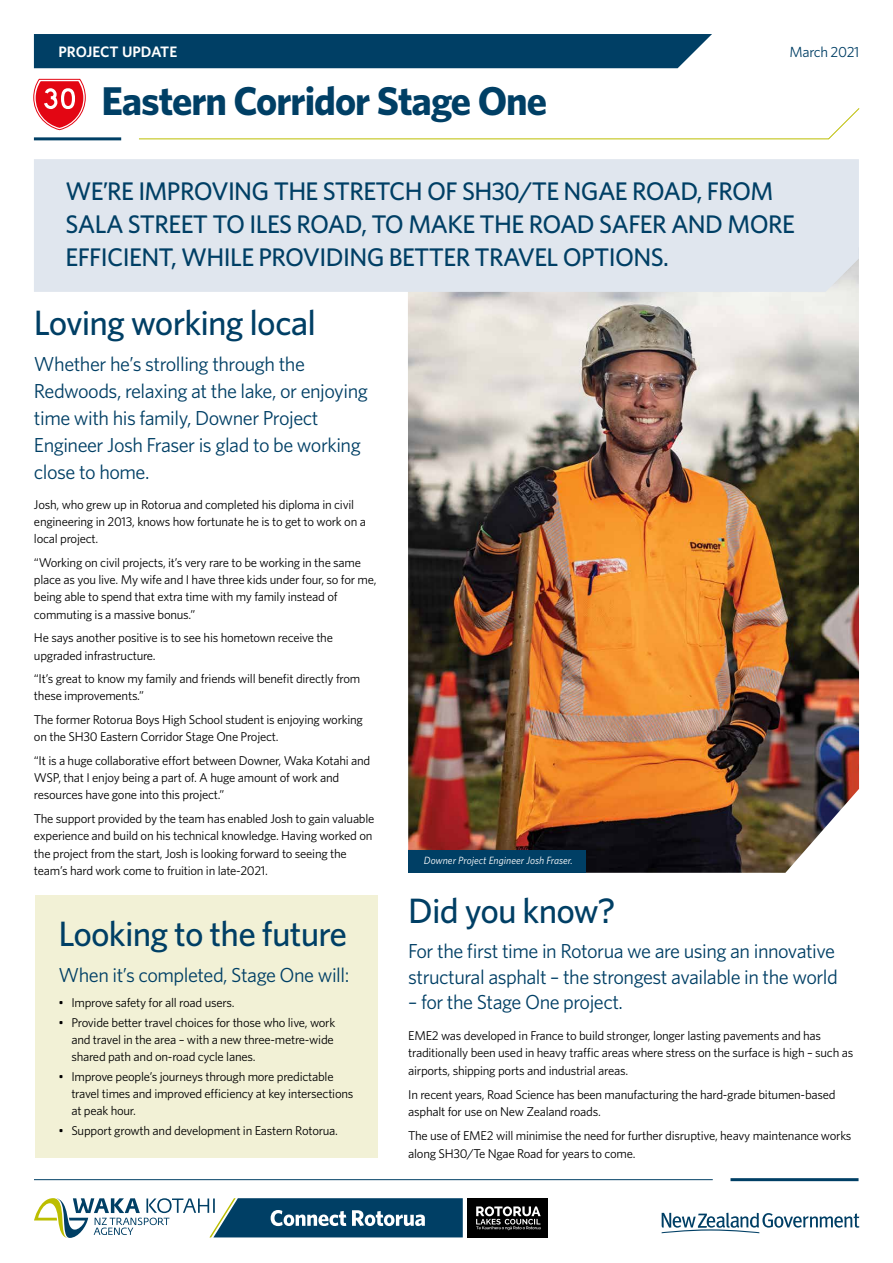
<style>
.page{position:relative;width:893px;height:1263px;background:#fff}
.page>*{position:absolute;margin:0;border:0;box-sizing:border-box;transform-origin:0 0}
.t1{font:700 40.2px "Whitney";letter-spacing:-.025em;color:#003f65}
.t2{font:500 35.25px "Whitney";letter-spacing:-.025em;color:#003f65}
.t3{font:500 25.5px/33px "Whitney";letter-spacing:-.025em;color:#003f65}
.t4{font:20.25px/27px "Whitney";letter-spacing:-.025em;color:#003f65}
.t5{font:600 15.15px "Whitney";letter-spacing:-.01em;color:#fff}
.t6{font:14.7px "Whitney";letter-spacing:-.025em;color:#003f65}
.t7{font:12.75px/17.2px "Whitney";letter-spacing:-.02em;color:#000}
.t8{font:italic 10.5px "Whitney";color:#fff}
</style>
<div class="page">
<svg style="left:662px;top:1213px;width:197px;height:20px"></svg>
<div style="left:468px;top:1198px;width:80px;height:39px;background:#000"></div>
<svg style="left:476px;top:1206px;width:65px;height:24px"></svg>
<svg style="left:34px;top:1198px;width:429px;height:40px"></svg>
<hr style="left:730px;top:1178px;width:128px;height:3px;background:#003f65">
<hr style="left:34px;top:1179px;width:679px;height:1px;background:#003f65">
<hr style="left:34px;top:137px;width:87px;height:3px;background:#003f65">
<svg style="left:139px;top:108px;width:721px;height:32px"></svg>
<svg style="left:33px;top:79px;width:53px;height:51px"></svg>
<div style="left:34px;top:34px;width:678px;height:34px;background:#003f65"></div>
<img style="left:408px;top:292px;width:451px;height:581px">
<div style="left:34px;top:159px;width:825px;height:133px;background:#e0e6ee"></div>
<div style="left:35px;top:895px;width:343px;height:263px;background:#f2f1d6"></div>
<div style="left:408px;top:850px;width:178px;height:22px;background:#003f65"></div>
<p class="t5" style="left:58px;top:42px;width:120px">PROJECT UPDATE</p>
<p class="t6" style="left:790px;top:42px;width:71px">March 2021</p>
<h1 class="t1" style="left:101px;top:74px;width:447px">Eastern Corridor Stage One</h1>
<h3 class="t3" style="left:65px;top:174px;width:731px">WE’RE IMPROVING THE STRETCH OF SH30/TE NGAE ROAD, FROM<br>SALA STREET TO ILES ROAD, TO MAKE THE ROAD SAFER AND MORE<br>EFFICIENT, WHILE PROVIDING BETTER TRAVEL OPTIONS.</h3>
<h2 class="t2" style="left:34px;top:300px;width:284px">Loving working local</h2>
<h3 class="t4" style="left:34px;top:350px;width:335px">Whether he’s strolling through the Redwoods, relaxing at the lake, or enjoying time with his family, Downer Project Engineer Josh Fraser is glad to be working close to home.</h3>
<p class="t7" style="left:34px;top:495px;width:333px">Josh, who grew up in Rotorua and completed his diploma in civil engineering in 2013, knows how fortunate he is to get to work on a local project.</p>
<p class="t7" style="left:34px;top:553px;width:344px">“Working on civil projects, it’s very rare to be working in the same place as you live. My wife and I have three kids under four, so for me, being able to spend that extra time with my family instead of commuting is a massive bonus.”</p>
<p class="t7" style="left:34px;top:629px;width:300px">He says another positive is to see his hometown receive the upgraded infrastructure.</p>
<p class="t7" style="left:34px;top:670px;width:328px">“It’s great to know my family and friends will benefit directly from these improvements.”</p>
<p class="t7" style="left:34px;top:711px;width:331px">The former Rotorua Boys High School student is enjoying working on the SH30 Eastern Corridor Stage One Project.</p>
<p class="t7" style="left:34px;top:751px;width:338px">“It is a huge collaborative effort between Downer, Waka Kotahi and<br>WSP, that I enjoy being a part of. A huge amount of work and resources have gone into this project.”</p>
<p class="t7" style="left:34px;top:810px;width:342px">The support provided by the team has enabled Josh to gain valuable experience and build on his technical knowledge. Having worked on the project from the start, Josh is looking forward to seeing the team’s hard work come to fruition in late-2021.</p>
<h2 class="t2" style="left:59px;top:911px;width:290px">Looking to the future</h2>
<h3 class="t4" style="left:59px;top:961px;width:292px">When it’s completed, Stage One will:</h3>
<p class="t7" style="left:59px;top:994px;width:177px">• Improve safety for all road users.</p>
<p class="t7" style="left:71px;top:1013px;width:266px;text-indent:-13px">• Provide better travel choices for those who live, work and travel in the area – with a new three-metre-wide shared path and on-road cycle lanes.</p>
<p class="t7" style="left:71px;top:1067px;width:284px;text-indent:-13px">• Improve people’s journeys through more predictable travel times and improved efficiency at key intersections at peak hour.</p>
<p class="t7" style="left:59px;top:1121px;width:281px">• Support growth and development in Eastern Rotorua.</p>
<p class="t8" style="left:424px;top:853px;width:150px">Downer Project Engineer Josh Fraser.</p>
<h2 class="t2" style="left:408px;top:888px;width:209px">Did you know?</h2>
<h3 class="t4" style="left:408px;top:937px;width:431px;line-height:25.8px">For the first time in Rotorua we are using an innovative structural asphalt – the strongest available in the world</h3>
<h3 class="t4" style="left:408px;top:988px;width:216px">– for the Stage One project.</h3>
<p class="t7" style="left:408px;top:1026px;width:447px">EME2 was developed in France to build stronger, longer lasting pavements and has traditionally been used in heavy traffic areas where stress on the surface is high – such as airports, shipping ports and industrial areas.</p>
<p class="t7" style="left:408px;top:1085px;width:429px">In recent years, Road Science has been manufacturing the hard-grade bitumen-based asphalt for use on New Zealand roads.</p>
<p class="t7" style="left:408px;top:1127px;width:445px">The use of EME2 will minimise the need for further disruptive, heavy maintenance works along SH30/Te Ngae Road for years to come.</p>
</div>
